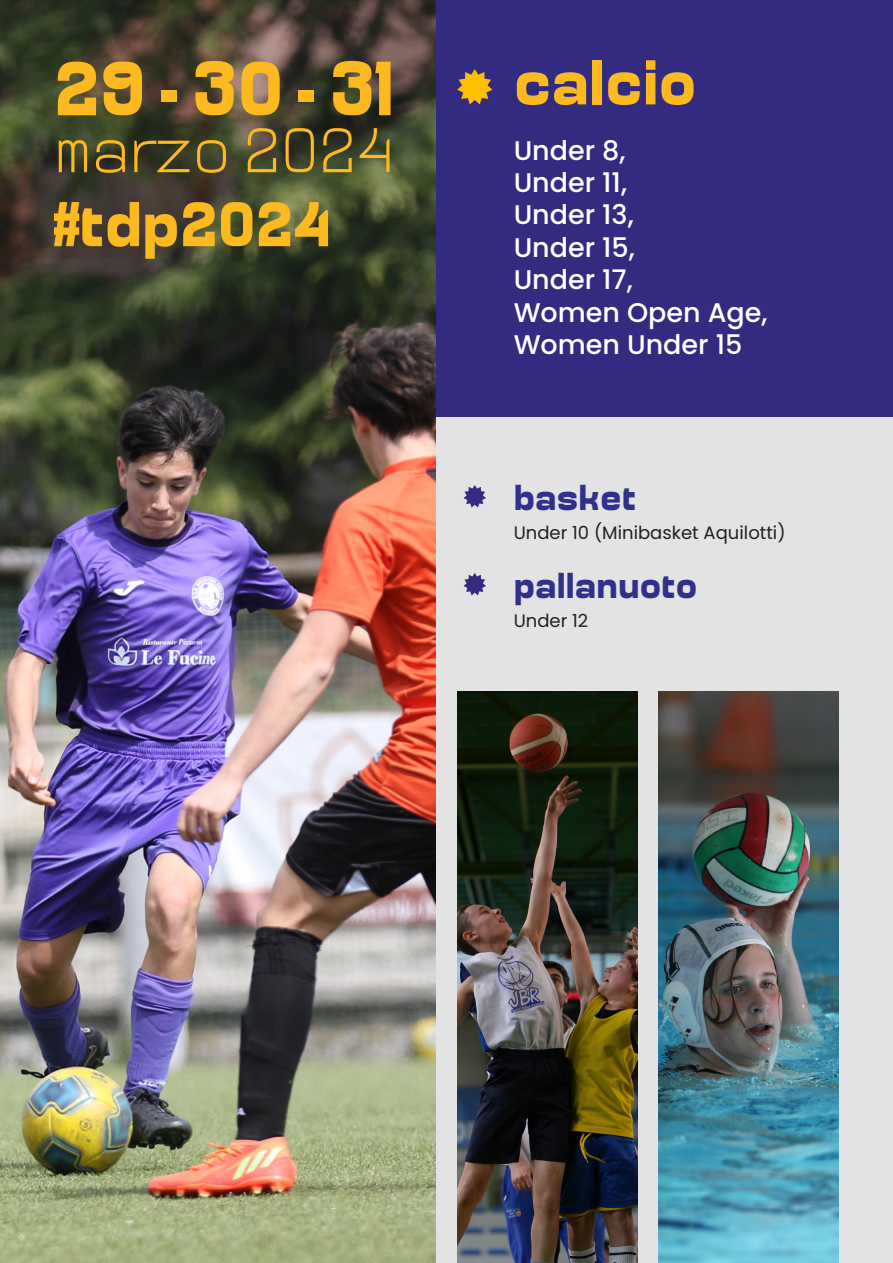
<style>
.page{position:relative;width:893px;height:1263px;background:#e3e3e3}
.page>*{position:absolute;margin:0;border:0;box-sizing:border-box;transform-origin:0 0}
.t1{font:700 76.5px "Millimetre";color:#fdba20}
.t2{font:700 63px "Millimetre";color:#fdba20}
.t3{font:300 63px "Millimetre";color:#fdba20}
.t4{font:700 36px "Millimetre";color:#31318c}
.t5{font:500 27px "Poppins";color:#fff}
.t6{font:18px "Poppins";color:#231f20}
</style>
<div class="page">
<div style="left:0;top:0;width:893px;height:417px;background:#332b80"></div>
<img style="left:0;top:0;width:436px;height:1263px">
<svg style="left:457px;top:69px;width:35px;height:35px"></svg>
<svg style="left:463px;top:485px;width:23px;height:22px"></svg>
<svg style="left:463px;top:573px;width:23px;height:22px"></svg>
<img style="left:457px;top:691px;width:180px;height:572px">
<img style="left:659px;top:691px;width:180px;height:572px">
<p class="t1" style="left:54px;top:45px;width:342px">29 - 30 - 31</p>
<p class="t3" style="left:54px;top:116px;width:342px">marzo 2024</p>
<p class="t2" style="left:54px;top:189px;width:279px">#tdp2024</p>
<p class="t2" style="left:514px;top:47px;width:184px">calcio</p>
<p class="t5" style="left:514px;top:134px;width:113px">Under 8,</p>
<p class="t5" style="left:514px;top:167px;width:115px">Under 11,</p>
<p class="t5" style="left:514px;top:199px;width:122px">Under 13,</p>
<p class="t5" style="left:514px;top:232px;width:123px">Under 15,</p>
<p class="t5" style="left:514px;top:264px;width:121px">Under 17,</p>
<p class="t5" style="left:514px;top:296px;width:255px">Women Open Age,</p>
<p class="t5" style="left:514px;top:329px;width:230px">Women Under 15</p>
<p class="t4" style="left:514px;top:477px;width:124px">basket</p>
<p class="t6" style="left:514px;top:522px;width:273px">Under 10 (Minibasket Aquilotti)</p>
<p class="t4" style="left:514px;top:565px;width:185px">pallanuoto</p>
<p class="t6" style="left:514px;top:610px;width:76px">Under 12</p>
</div>
